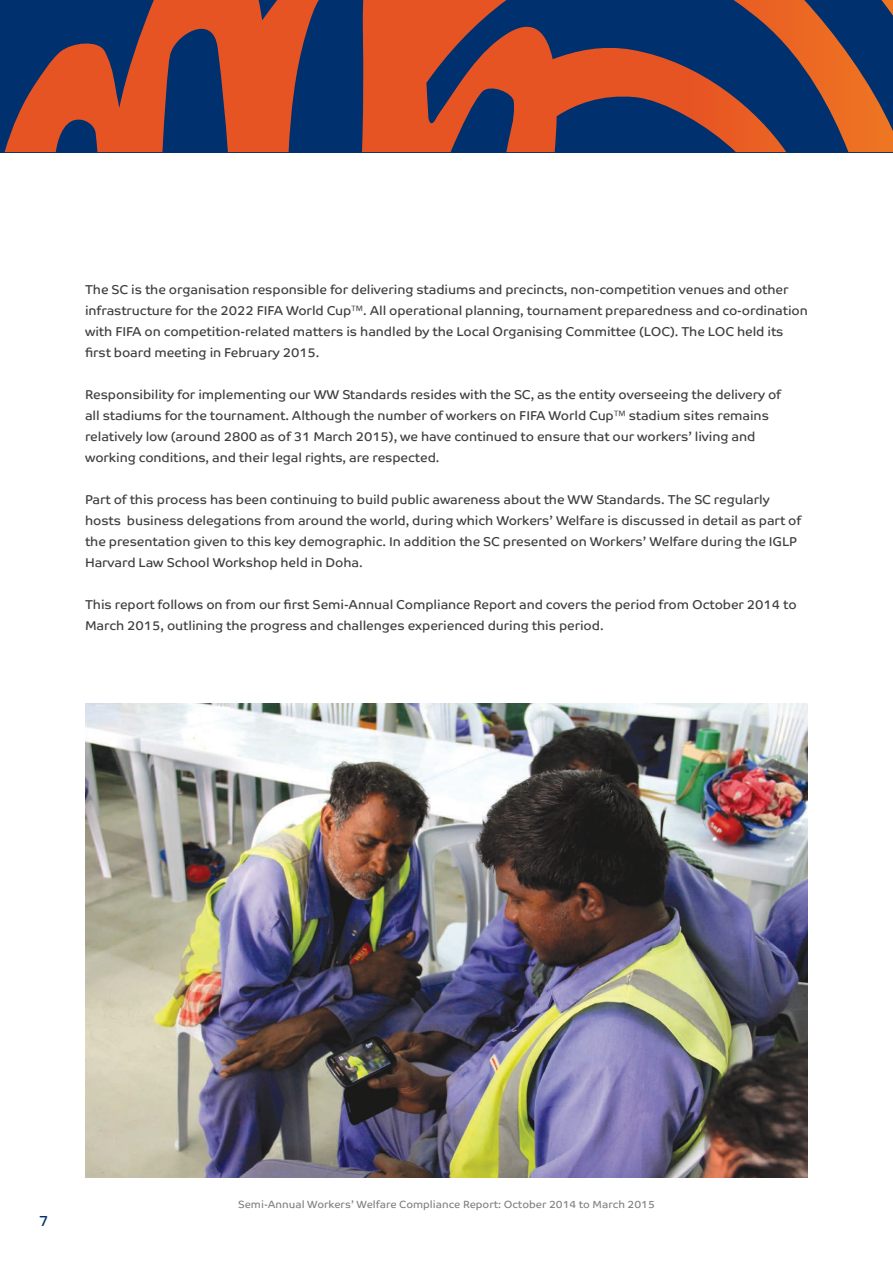
<style>
.page{position:relative;width:893px;height:1263px;background:#fff}
.page>*{position:absolute;margin:0;border:0;box-sizing:border-box;transform-origin:0 0}
.t1{font:15px "Co Text Arabic";color:#00306d}
.t2{font:12.9px/21px "Co Text Arabic";letter-spacing:-.005em;color:#3e3e3f}
.t3{font:10.5px "Co Text Arabic";color:#808285}
.s1{font-family:"Univers LT Std";font-weight:300}
</style>
<div class="page">
<svg style="left:5px;top:0;width:888px;height:152px;background:#734348"></svg>
<img style="left:85px;top:703px;width:723px;height:475px">
<p class="t2" style="left:85px;top:279px;width:724px">The SC is the organisation responsible for delivering stadiums and precincts, non-competition venues and other infrastructure for the 2022 FIFA World Cup<span class="s1">™</span>. All operational planning, tournament preparedness and co-ordination with FIFA on competition-related matters is handled by the Local Organising Committee (LOC). The LOC held its first board meeting in February 2015.</p>
<p class="t2" style="left:85px;top:384px;width:697px">Responsibility for implementing our WW Standards resides with the SC, as the entity overseeing the delivery of all stadiums for the tournament. Although the number of workers on FIFA World Cup<span class="s1">™</span> stadium sites remains relatively low (around 2800 as of 31 March 2015), we have continued to ensure that our workers’ living and working conditions, and their legal rights, are respected.</p>
<p class="t2" style="left:85px;top:489px;width:718px">Part of this process has been continuing to build public awareness about the WW Standards. The SC regularly hosts business delegations from around the world, during which Workers’ Welfare is discussed in detail as part of the presentation given to this key demographic. In addition the SC presented on Workers’ Welfare during the IGLP Harvard Law School Workshop held in Doha.</p>
<p class="t2" style="left:85px;top:594px;width:713px">This report follows on from our first Semi-Annual Compliance Report and covers the period from October 2014 to<br>March 2015, outlining the progress and challenges experienced during this period.</p>
<p class="t1" style="left:39px;top:1212px;width:11px">7</p>
<p class="t3" style="left:238px;top:1198px;width:418px">Semi-Annual Workers’ Welfare Compliance Report: October 2014 to March 2015</p>
</div>
